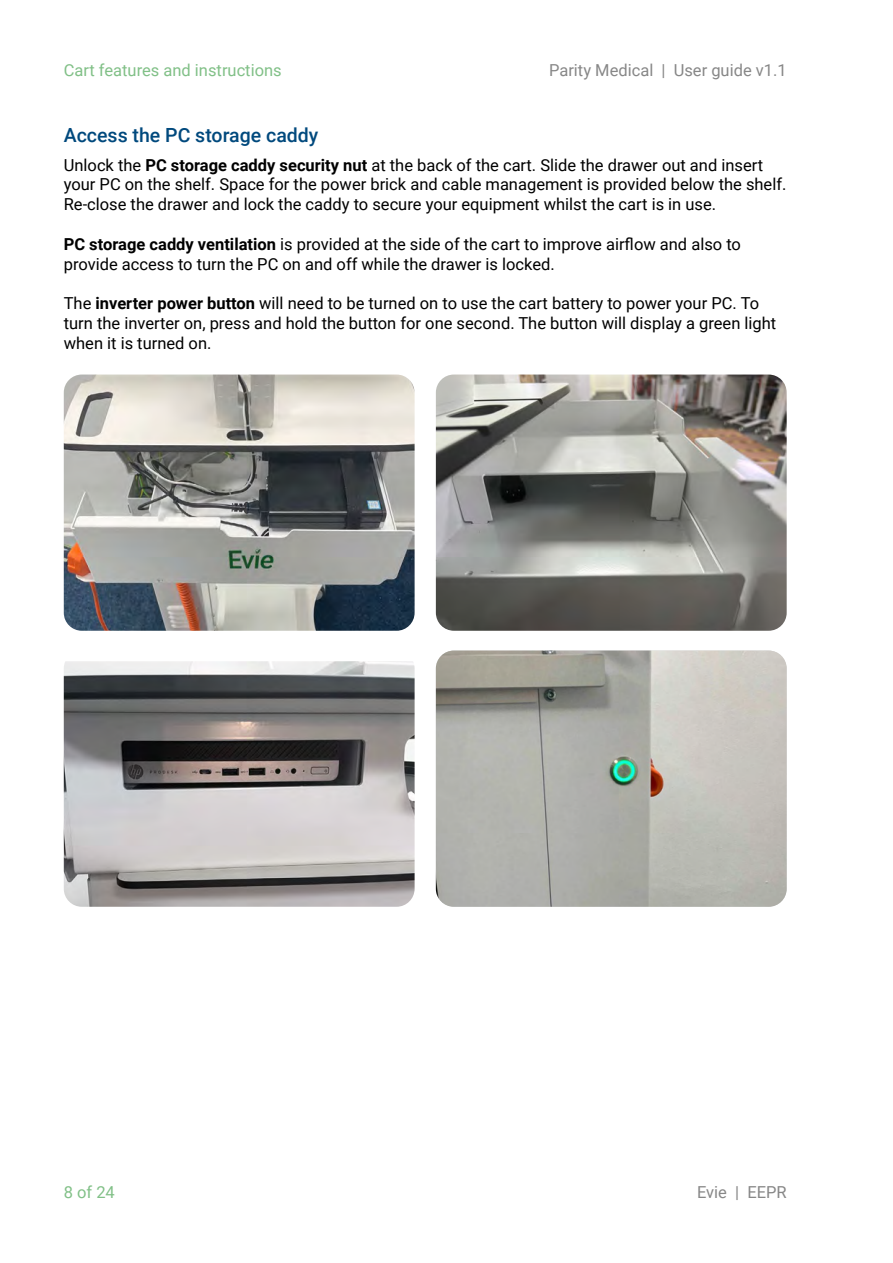
<style>
.page{position:relative;width:893px;height:1263px;background:#fff}
.page>*{position:absolute;margin:0;border:0;box-sizing:border-box;transform-origin:0 0}
.t1{font:500 19.5px "Roboto";color:#00497d}
.t2{font:16.5px/19.8px "Roboto";color:#000}
.t3{font:16.5px "Roboto";color:#878787}
.t4{font:16.5px "Roboto";color:#81c087}
.s1{font-weight:700}
</style>
<div class="page">
<img style="left:64px;top:374px;width:351px;height:257px">
<img style="left:436px;top:374px;width:351px;height:257px">
<img style="left:64px;top:661px;width:351px;height:246px">
<img style="left:436px;top:650px;width:351px;height:257px">
<p class="t4" style="left:64px;top:59px;width:219px">Cart features and instructions</p>
<p class="t3" style="left:549px;top:59px;width:239px">Parity Medical | User guide v1.1</p>
<p class="t1" style="left:64px;top:122px;width:256px">Access the PC storage caddy</p>
<p class="t2" style="left:64px;top:154px;width:724px">Unlock the <span class="s1">PC storage caddy security nut</span> at the back of the cart. Slide the drawer out and insert your PC on the shelf. Space for the power brick and cable management is provided below the shelf.<br>Re-close the drawer and lock the caddy to secure your equipment whilst the cart is in use.</p>
<p class="t2" style="left:64px;top:233px;width:679px"><span class="s1">PC storage caddy ventilation</span> is provided at the side of the cart to improve airflow and also to provide access to turn the PC on and off while the drawer is locked.</p>
<p class="t2" style="left:64px;top:293px;width:714px">The <span class="s1">inverter power button</span> will need to be turned on to use the cart battery to power your PC. To turn the inverter on, press and hold the button for one second. The button will display a green light when it is turned on.</p>
<p class="t4" style="left:64px;top:1181px;width:53px">8 of 24</p>
<p class="t3" style="left:697px;top:1181px;width:91px">Evie | EEPR</p>
</div>
